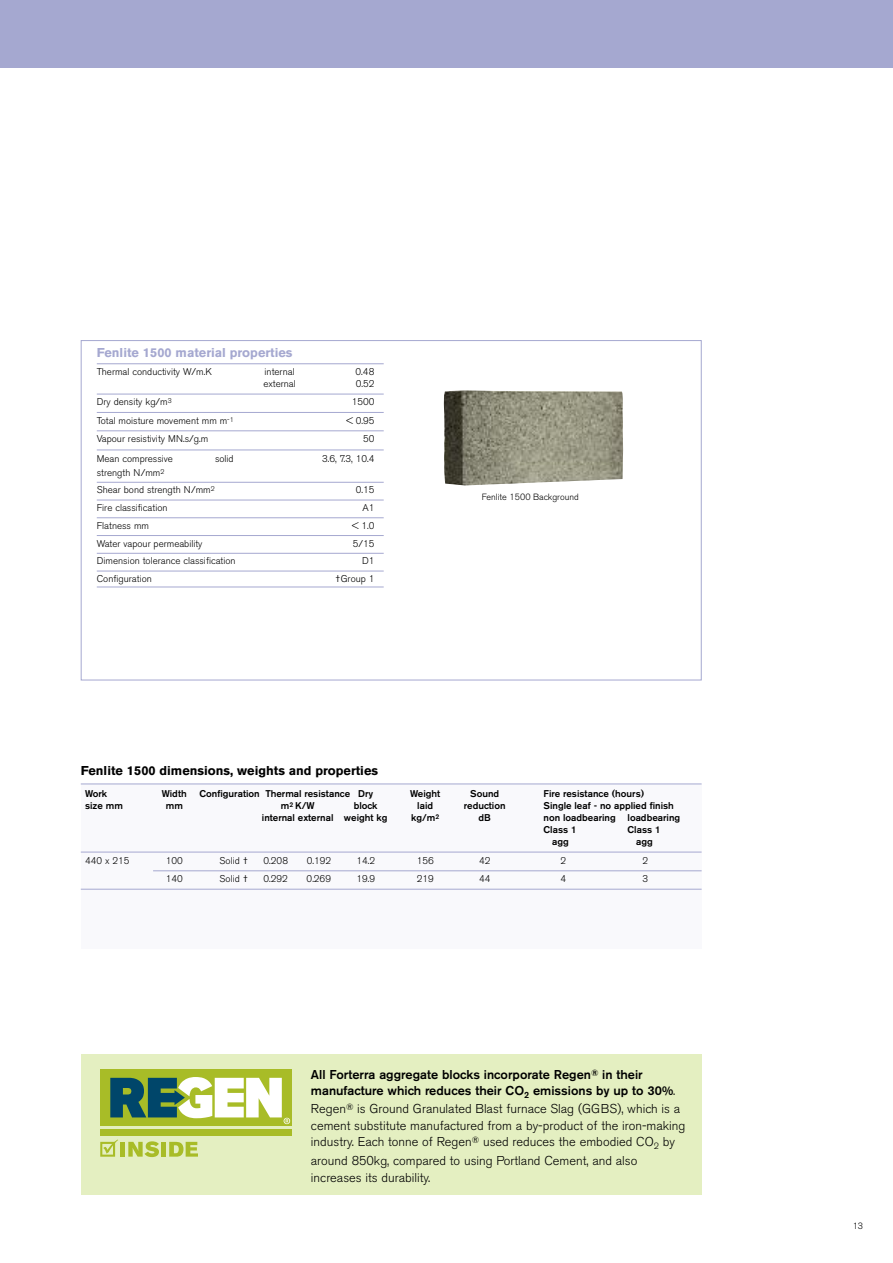
<style>
.page{position:relative;width:893px;height:1263px;background:#fff}
.page>*{position:absolute;margin:0;border:0;box-sizing:border-box;transform-origin:0 0}
.t1{font:300 12.75px/16.6px "Akzidenz Grotesk BE";color:#000}
.t2{font:500 12.75px/15.9px "Akzidenz Grotesk BE";color:#000}
.t3{font:700 12.75px "Akzidenz Grotesk BE";color:#000}
.t4{font:700 12.75px "Akzidenz Grotesk BE";color:#a5a8d0}
.t5{font:300 9.75px/17.7px "Akzidenz Grotesk BE";color:#000}
.t6{font:500 9.75px/12px "Akzidenz Grotesk BE";color:#000}
.t7{font:300 9px "Akzidenz Grotesk BE";color:#000}
.s1{font-weight:300}
</style>
<div class="page">
<div style="left:0;top:0;width:893px;height:68px;background:#a5a8d0"></div>
<div style="left:81px;top:784px;width:621px;height:165px;background:#f9f9fc"></div>
<hr style="left:81px;top:783px;width:621px;height:1px;background:#a5a8d0">
<hr style="left:81px;top:852px;width:621px;height:1px;background:#a5a8d0">
<hr style="left:153px;top:870px;width:549px;height:1px;background:#a5a8d0">
<hr style="left:81px;top:889px;width:621px;height:1px;background:#a5a8d0">
<hr style="left:97px;top:363px;width:287px;height:1px;background:#a5a8d0">
<hr style="left:97px;top:394px;width:287px;height:1px;background:#a5a8d0">
<hr style="left:97px;top:412px;width:287px;height:1px;background:#a5a8d0">
<hr style="left:97px;top:430px;width:287px;height:1px;background:#a5a8d0">
<hr style="left:97px;top:450px;width:287px;height:1px;background:#a5a8d0">
<hr style="left:97px;top:482px;width:287px;height:1px;background:#a5a8d0">
<hr style="left:97px;top:500px;width:287px;height:1px;background:#a5a8d0">
<hr style="left:97px;top:517px;width:287px;height:1px;background:#a5a8d0">
<hr style="left:97px;top:535px;width:287px;height:1px;background:#a5a8d0">
<hr style="left:97px;top:553px;width:287px;height:1px;background:#a5a8d0">
<hr style="left:97px;top:571px;width:287px;height:1px;background:#a5a8d0">
<hr style="left:97px;top:587px;width:287px;height:1px;background:#a5a8d0">
<img style="left:444px;top:390px;width:179px;height:95px">
<div style="left:81px;top:1054px;width:621px;height:141px;background:#e4efc1"></div>
<div style="left:120px;top:1142px;width:5px;height:14px;background:#a8bc27"></div>
<svg style="left:128px;top:1141px;width:31px;height:16px"></svg>
<div style="left:161px;top:1142px;width:5px;height:14px;background:#a8bc27"></div>
<svg style="left:169px;top:1142px;width:29px;height:14px"></svg>
<svg style="left:100px;top:1139px;width:18px;height:18px"></svg>
<div style="left:100px;top:1129px;width:192px;height:7px;background:#a8bc27"></div>
<div style="left:100px;top:1069px;width:192px;height:57px;background:#a8bc27"></div>
<svg style="left:110px;top:1077px;width:180px;height:47px"></svg>
<h1 class="t4" style="left:97px;top:347px;width:197px">Fenlite 1500 material properties</h1>
<p class="t5" style="left:97px;top:364px;width:117px">Thermal conductivity W/m.K</p>
<p class="t5" style="left:265px;top:364px;width:32px">internal</p>
<p class="t5" style="left:356px;top:364px;width:20px">0.48</p>
<p class="t5" style="left:263px;top:376px;width:34px">external</p>
<p class="t5" style="left:356px;top:376px;width:20px">0.52</p>
<p class="t5" style="left:97px;top:394px;width:76px">Dry density kg/m<sup>3</sup></p>
<p class="t5" style="left:352px;top:394px;width:24px">1500</p>
<p class="t5" style="left:97px;top:412px;width:138px">Total moisture movement mm m<sup>-1</sup></p>
<p class="t5" style="left:346px;top:412px;width:30px">&lt; 0.95</p>
<p class="t5" style="left:97px;top:431px;width:113px">Vapour resistivity MN.s/g.m</p>
<p class="t5" style="left:363px;top:431px;width:13px">50</p>
<p class="t5" style="left:97px;top:451px;width:78px">Mean compressive</p>
<p class="t5" style="left:215px;top:451px;width:20px">solid</p>
<p class="t5" style="left:322px;top:451px;width:54px">3.6, 7.3, 10.4</p>
<p class="t5" style="left:97px;top:464px;width:119px">strength N/mm<sup>2<br></sup>Shear bond strength N/mm<sup>2</sup></p>
<p class="t5" style="left:356px;top:482px;width:20px">0.15</p>
<p class="t5" style="left:97px;top:500px;width:72px">Fire classification</p>
<p class="t5" style="left:362px;top:500px;width:13px">A1</p>
<p class="t5" style="left:97px;top:517px;width:54px">Flatness mm</p>
<p class="t5" style="left:352px;top:517px;width:24px">&lt; 1.0</p>
<p class="t5" style="left:97px;top:535px;width:107px">Water vapour permeability</p>
<p class="t5" style="left:353px;top:535px;width:23px">5/15</p>
<p class="t5" style="left:97px;top:553px;width:140px">Dimension tolerance classification</p>
<p class="t5" style="left:362px;top:553px;width:14px">D1</p>
<p class="t5" style="left:97px;top:571px;width:57px">Configuration</p>
<p class="t5" style="left:335px;top:571px;width:41px">†Group 1</p>
<p class="t7" style="left:482px;top:493px;width:99px">Fenlite 1500 Background</p>
<h1 class="t3" style="left:81px;top:765px;width:299px">Fenlite 1500 dimensions, weights and properties</h1>
<p class="t6" style="left:85px;top:789px;width:24px">Work</p>
<p class="t6" style="left:162px;top:789px;width:26px">Width</p>
<p class="t6" style="left:200px;top:789px;width:175px">Configuration Thermal resistance Dry</p>
<p class="t6" style="left:410px;top:789px;width:32px">Weight</p>
<p class="t6" style="left:470px;top:789px;width:31px">Sound</p>
<p class="t6" style="left:544px;top:789px;width:102px">Fire resistance (hours)</p>
<p class="t6" style="left:85px;top:801px;width:39px">size mm</p>
<p class="t6" style="left:166px;top:801px;width:19px">mm</p>
<p class="t6" style="left:281px;top:801px;width:35px">m<sup>2</sup> K/W</p>
<p class="t6" style="left:354px;top:801px;width:25px">block</p>
<p class="t6" style="left:417px;top:801px;width:17px">laid</p>
<p class="t6" style="left:464px;top:801px;width:43px">reduction</p>
<p class="t6" style="left:544px;top:801px;width:132px">Single leaf - no applied finish</p>
<p class="t6" style="left:262px;top:813px;width:127px">internal external weight kg</p>
<p class="t6" style="left:411px;top:813px;width:29px">kg/m<sup>2</sup></p>
<p class="t6" style="left:479px;top:813px;width:14px">dB</p>
<p class="t6" style="left:544px;top:813px;width:138px">non loadbearing loadbearing<br>Class 1</p>
<p class="t6" style="left:628px;top:825px;width:34px">Class 1</p>
<p class="t6" style="left:552px;top:837px;width:18px">agg</p>
<p class="t6" style="left:636px;top:837px;width:18px">agg</p>
<p class="t5" style="left:85px;top:852px;width:46px">440 x 215</p>
<p class="t5" style="left:166px;top:852px;width:19px">100</p>
<p class="t5" style="left:220px;top:852px;width:30px">Solid †</p>
<p class="t5" style="left:264px;top:852px;width:26px">0.208</p>
<p class="t5" style="left:307px;top:852px;width:26px">0.192</p>
<p class="t5" style="left:356px;top:852px;width:20px">14.2</p>
<p class="t5" style="left:417px;top:852px;width:19px">156</p>
<p class="t5" style="left:479px;top:852px;width:13px">42</p>
<p class="t5" style="left:561px;top:852px;width:7px">2</p>
<p class="t5" style="left:642px;top:852px;width:7px">2</p>
<p class="t5" style="left:166px;top:871px;width:19px">140</p>
<p class="t5" style="left:220px;top:871px;width:30px">Solid †</p>
<p class="t5" style="left:264px;top:871px;width:26px">0.292</p>
<p class="t5" style="left:307px;top:871px;width:26px">0.269</p>
<p class="t5" style="left:356px;top:871px;width:20px">19.9</p>
<p class="t5" style="left:417px;top:871px;width:19px">219</p>
<p class="t5" style="left:479px;top:871px;width:13px">44</p>
<p class="t5" style="left:561px;top:871px;width:7px">4</p>
<p class="t5" style="left:642px;top:871px;width:7px">3</p>
<h1 class="t2" style="left:311px;top:1067px;width:366px">All Forterra aggregate blocks incorporate Regen<sup>®</sup> in their manufacture which reduces their CO<sub>2</sub> emissions by up to 30%<span class="s1">.</span></h1>
<h1 class="t1" style="left:311px;top:1101px;width:376px">Regen<sup>®</sup> is Ground Granulated Blast furnace Slag (GGBS), which is a cement substitute manufactured from a by-product of the iron-making industry. Each tonne of Regen<sup>®</sup> used reduces the embodied CO<sub>2</sub> by</h1>
<h1 class="t1" style="left:311px;top:1152px;width:328px;line-height:17.2px">around 850kg, compared to using Portland Cement, and also increases its durability.</h1>
<p class="t7" style="left:853px;top:1222px;width:12px">13</p>
</div>
